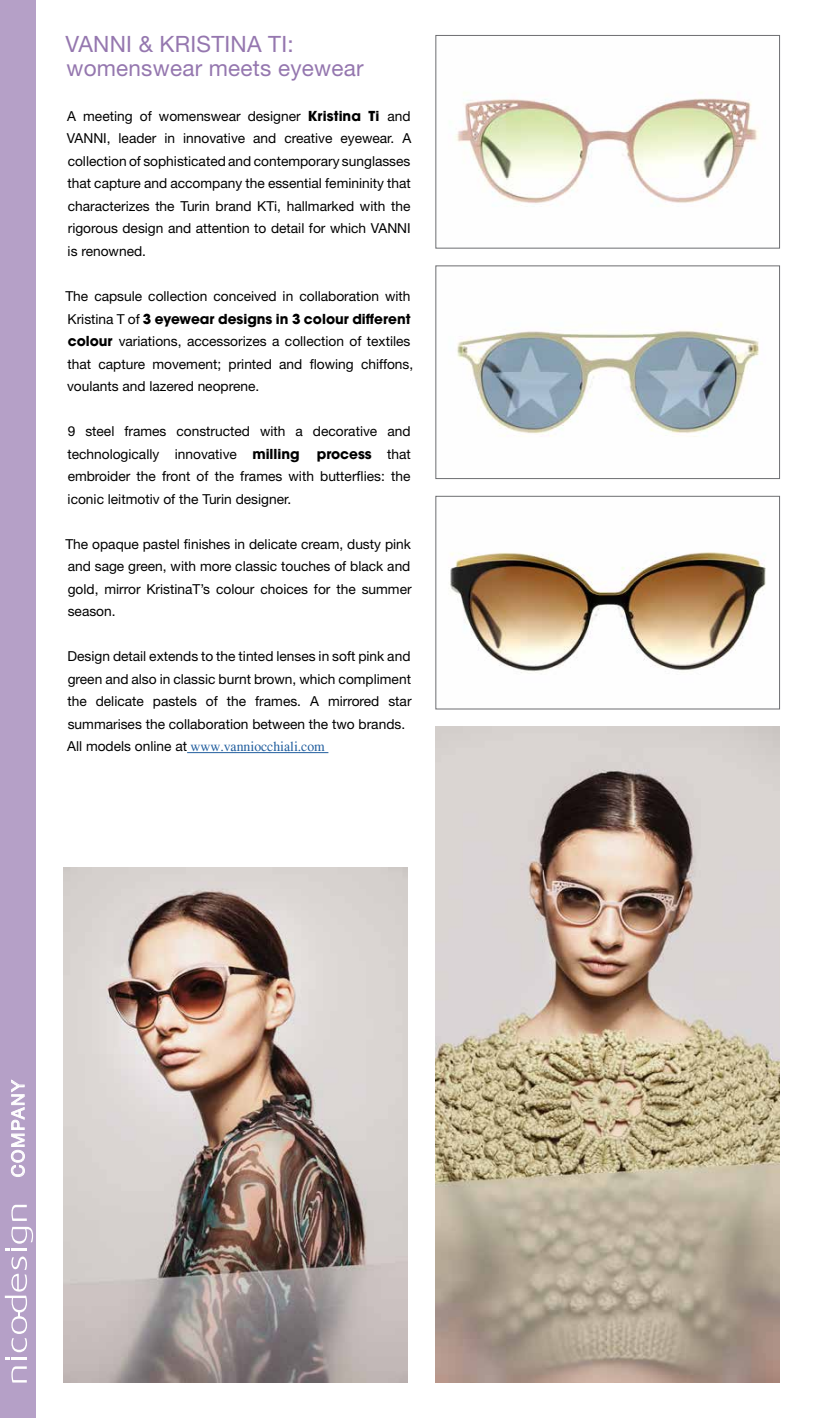
<style>
.page{position:relative;width:815px;height:1418px;background:#fff}
.page>*{position:absolute;margin:0;border:0;box-sizing:border-box;transform-origin:0 0}
.t1{font:22.5px/23.8px "Helvetica Neue LT Pro";letter-spacing:.01em;color:#9577af}
.t2{font:17.5px "Helvetica Neue LT Pro";letter-spacing:.1em;color:#fff}
.t3{font:13.75px/22.5px "Helvetica Neue LT Pro";color:#000;text-align:justify}
.t4{font:700 13.75px "Avant Garde LT";color:#000}
.t5{font:13.75px "Times";color:#215e9e}
.s1{font-family:"Avant Garde LT";font-weight:700}
.s2{font-family:"Helvetica Neue LT Pro";font-weight:400}
.s3{font-family:"Helvetica Neue LT Pro";color:#000}
</style>
<div class="page">
<img style="left:436px;top:726px;width:344px;height:656px">
<hr style="left:187px;top:752px;width:141px;height:1px;background:#215e9e">
<img style="left:455px;top:92px;width:304px;height:115px">
<div style="left:436px;top:35px;width:344px;height:213px;border:1px solid #6d6e71"></div>
<img style="left:64px;top:867px;width:343px;height:515px">
<img style="left:457px;top:324px;width:303px;height:113px">
<div style="left:436px;top:265px;width:344px;height:214px;border:1px solid #6d6e71"></div>
<img style="left:450px;top:552px;width:316px;height:121px">
<div style="left:436px;top:496px;width:344px;height:213px;border:1px solid #6d6e71"></div>
<div style="left:0;top:0;width:36px;height:1417px;background:#b5a0c7"></div>
<svg style="left:11px;top:1079px;width:14px;height:98px"></svg>
<svg style="left:11px;top:1366px;width:16px;height:16px"></svg>
<svg style="left:11px;top:1204px;width:16px;height:16px"></svg>
<svg style="left:5px;top:1226px;width:28px;height:24px"></svg>
<svg style="left:5px;top:1256px;width:22px;height:103px"></svg>
<h1 class="t1" style="left:66px;top:32px;width:300px">VANNI &amp; KRISTINA TI: womenswear meets eyewear</h1>
<p class="t3" style="left:67px;top:104px;width:346px">A meeting of womenswear designer <span class="s1">Kristina Ti</span> and VANNI, leader in innovative and creative eyewear. A collection of sophisticated and contemporary sunglasses that capture and accompany the essential femininity that characterizes the Turin brand KTi, hallmarked with the rigorous design and attention to detail for which VANNI is renowned.</p>
<p class="t3" style="left:65px;top:284px;width:347px">The capsule collection conceived in collaboration with</p>
<p class="t4" style="left:68px;top:309px;width:344px"><span class="s2">Kristina T of</span> 3 eyewear designs in 3 colour different</p>
<p class="t3" style="left:67px;top:329px;width:348px;text-align:left"><span class="s1">colour</span> variations, accessorizes a collection of textiles that capture movement; printed and flowing chiffons, voulants and lazered neoprene.</p>
<p class="t3" style="left:67px;top:419px;width:345px">9 steel frames constructed with a decorative and technologically innovative <span class="s1">milling process</span> that embroider the front of the frames with butterflies: the iconic leitmotiv of the Turin designer.</p>
<p class="t3" style="left:65px;top:532px;width:348px">The opaque pastel finishes in delicate cream, dusty pink and sage green, with more classic touches of black and gold, mirror KristinaT’s colour choices for the summer season.</p>
<p class="t3" style="left:67px;top:644px;width:346px">Design detail extends to the tinted lenses in soft pink and green and also in classic burnt brown, which compliment the delicate pastels of the frames. A mirrored star summarises the collaboration between the two brands.</p>
<p class="t5" style="left:67px;top:738px;width:259px"><span class="s3">All models online at</span> www.vanniocchiali.com</p>
<p class="t2" style="left:7px;top:1177px;width:99px;rotate:-90deg">COMPANY</p>
</div>
